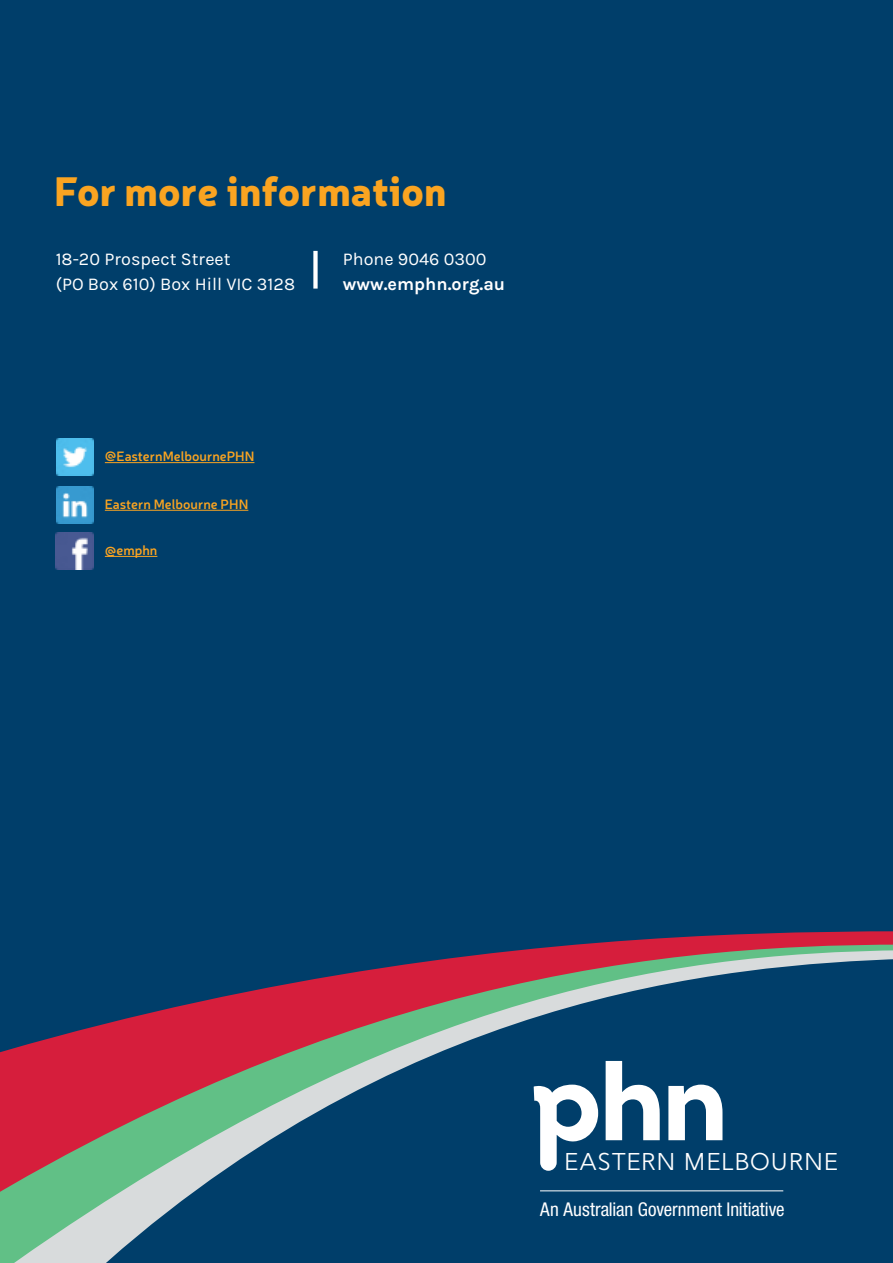
<style>
.page{position:relative;width:893px;height:1263px;background:#003e6a}
.page>*{position:absolute;margin:0;border:0;box-sizing:border-box;transform-origin:0 0}
.t1{font:900 40.5px "Neris";color:#faa421}
.t2{font:24.3px "Gentleman 500";letter-spacing:.035em;color:#fff}
.t3{font:condensed 19.05px "Helvetica Neue LT Std";color:#fff}
.t4{font:18px "Karla";color:#fff}
.t5{font:700 18px "Karla";color:#fff}
.t6{font:600 13.5px "Neris";color:#faa421}
</style>
<div class="page">
<svg style="left:584px;top:931px;width:309px;height:13px;fill:#d61e3c"></svg>
<svg style="left:0;top:950px;width:893px;height:313px"></svg>
<svg style="left:78px;top:959px;width:815px;height:304px"></svg>
<svg style="left:534px;top:1084px;width:64px;height:87px"></svg>
<svg style="left:606px;top:1061px;width:54px;height:79px"></svg>
<svg style="left:668px;top:1084px;width:54px;height:56px"></svg>
<hr style="left:540px;top:1190px;width:243px;height:1px;background:#fff">
<img style="left:56px;top:439px;width:37px;height:36px">
<img style="left:56px;top:486px;width:37px;height:37px">
<img style="left:56px;top:532px;width:37px;height:38px">
<hr style="left:105px;top:462px;width:149px;height:1px;background:#faa421">
<hr style="left:105px;top:510px;width:143px;height:1px;background:#faa421">
<hr style="left:105px;top:556px;width:52px;height:1px;background:#faa421">
<div style="left:313px;top:251px;width:5px;height:38px;background:#fff"></div>
<h1 class="t1" style="left:54px;top:161px;width:394px">For more information</h1>
<p class="t4" style="left:56px;top:249px;width:176px">18-20 Prospect Street</p>
<p class="t4" style="left:343px;top:249px;width:145px">Phone 9046 0300</p>
<p class="t4" style="left:56px;top:274px;width:241px">(PO Box 610) Box Hill VIC 3128</p>
<p class="t5" style="left:343px;top:274px;width:164px">www.emphn.org.au</p>
<p class="t6" style="left:105px;top:447px;width:151px">@EasternMelbournePHN</p>
<p class="t6" style="left:105px;top:495px;width:145px">Eastern Melbourne PHN</p>
<p class="t6" style="left:105px;top:541px;width:54px">@emphn</p>
<h2 class="t2" style="left:564px;top:1147px;width:275px">EASTERN MELBOURNE</h2>
<p class="t3" style="left:540px;top:1199px;width:246px">An Australian Government Initiative</p>
</div>
